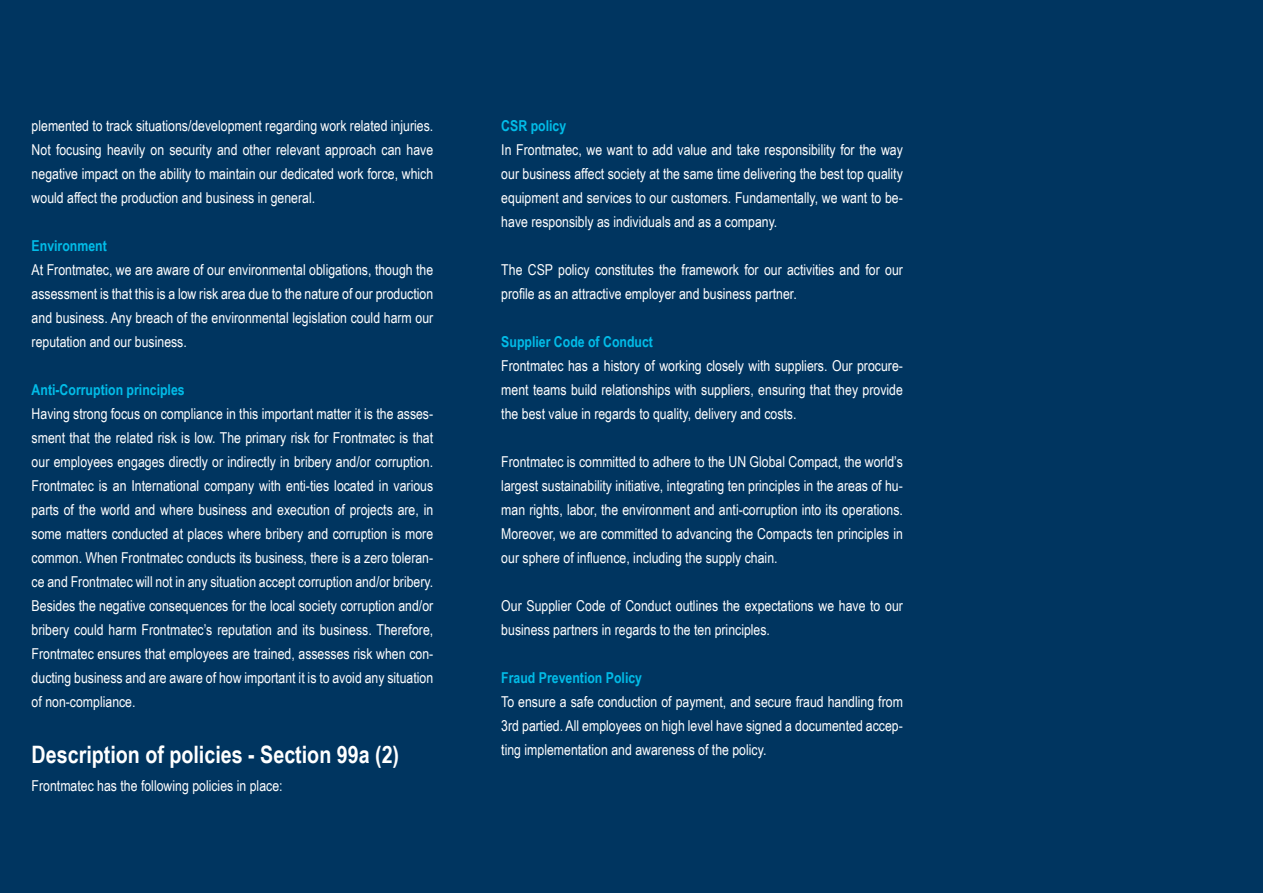
<style>
.page{position:relative;width:1263px;height:893px;background:#003560}
.page>*{position:absolute;margin:0;border:0;box-sizing:border-box;transform-origin:0 0}
.t1{font:700 24px "Arial Narrow";color:#fff}
.t2{font:15px/24px "Arial Narrow";color:#fff;text-align:justify}
.t3{font:700 15px "Arial Narrow";color:#02bce8}
</style>
<div class="page">
<p class="t2" style="left:32px;top:114px;width:403px">plemented to track situations/development regarding work related injuries.<br>Not focusing heavily on security and other relevant approach can have negative impact on the ability to maintain our dedicated work force, which would affect the production and business in general.</p>
<p class="t3" style="left:32px;top:235px;width:77px">Environment</p>
<p class="t2" style="left:32px;top:258px;width:403px">At Frontmatec, we are aware of our environmental obligations, though the assessment is that this is a low risk area due to the nature of our production and business. Any breach of the environmental legislation could harm our reputation and our business.</p>
<p class="t3" style="left:32px;top:379px;width:155px">Anti-Corruption principles</p>
<p class="t2" style="left:32px;top:402px;width:403px">Having strong focus on compliance in this important matter it is the asses&shy;sment that the related risk is low. The primary risk for Frontmatec is that our employees engages directly or indirectly in bribery and/or corruption.<br>Frontmatec is an International company with enti-ties located in various parts of the world and where business and execution of projects are, in some matters conducted at places where bribery and corruption is more common. When Frontmatec conducts its business, there is a zero toleran&shy;ce and Frontmatec will not in any situation accept corruption and/or bribery.<br>Besides the negative consequences for the local society corruption and/or bribery could harm Frontmatec’s reputation and its business. Therefore, Frontmatec ensures that employees are trained, assesses risk when con&shy;ducting business and are aware of how important it is to avoid any situation of non-compliance.</p>
<h1 class="t1" style="left:32px;top:736px;width:369px">Description of policies - Section 99a (2)</h1>
<p class="t2" style="left:32px;top:773px;width:252px">Frontmatec has the following policies in place:</p>
<p class="t3" style="left:501px;top:115px;width:66px">CSR policy</p>
<p class="t2" style="left:501px;top:138px;width:403px">In Frontmatec, we want to add value and take responsibility for the way our business affect society at the same time delivering the best top quality equipment and services to our customers. Fundamentally, we want to be&shy;have responsibly as individuals and as a company.</p>
<p class="t2" style="left:501px;top:258px;width:403px">The CSP policy constitutes the framework for our activities and for our profile as an attractive employer and business partner.</p>
<p class="t3" style="left:501px;top:331px;width:153px">Supplier Code of Conduct</p>
<p class="t2" style="left:501px;top:354px;width:403px">Frontmatec has a history of working closely with suppliers. Our procure&shy;ment teams build relationships with suppliers, ensuring that they provide the best value in regards to quality, delivery and costs.</p>
<p class="t2" style="left:501px;top:450px;width:403px">Frontmatec is committed to adhere to the UN Global Compact, the world’s largest sustainability initiative, integrating ten principles in the areas of hu&shy;man rights, labor, the environment and anti-corruption into its operations.<br>Moreover, we are committed to advancing the Compacts ten principles in our sphere of influence, including the supply chain.</p>
<p class="t2" style="left:501px;top:594px;width:403px">Our Supplier Code of Conduct outlines the expectations we have to our business partners in regards to the ten principles.</p>
<p class="t3" style="left:501px;top:667px;width:142px">Fraud Prevention Policy</p>
<p class="t2" style="left:501px;top:690px;width:403px">To ensure a safe conduction of payment, and secure fraud handling from 3rd partied. All employees on high level have signed a documented accep&shy;ting implementation and awareness of the policy.</p>
</div>
